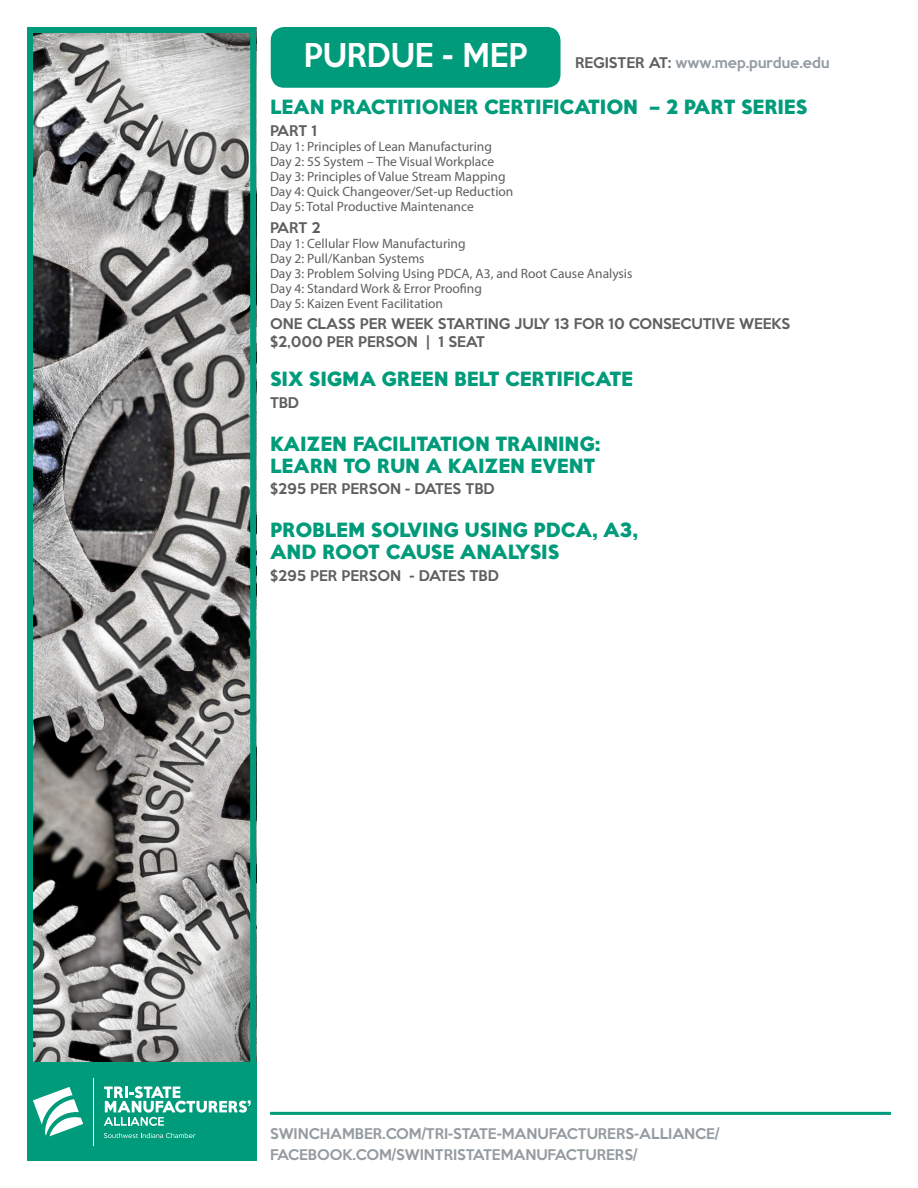
<style>
.page{position:relative;width:918px;height:1188px;background:#fff}
.page>*{position:absolute;margin:0;border:0;box-sizing:border-box;transform-origin:0 0}
.t1{font:500 30px "Keep Calm";color:#fff;scale:.96 1}
.t2{font:800 18px/21.6px "Keep Calm";color:#009b7a}
.t3{font:13.5px "Myriad Pro";color:#5f5f62}
.t4{font:500 13.5px "Keep Calm";color:#5f5f62}
.t5{font:500 13.5px/21px "Keep Calm";color:#959ca1}
.s1{color:#5f5f62}
</style>
<div class="page">
<img style="left:34px;top:34px;width:215px;height:1029px">
<div style="left:27px;top:27px;width:229px;height:1049px;border:6px solid #009b7a"></div>
<div style="left:27px;top:1063px;width:229px;height:98px;background:#009b7a"></div>
<hr style="left:93px;top:1079px;width:1px;height:67px;background:#fff">
<svg style="left:33px;top:1087px;width:50px;height:49px"></svg>
<svg style="left:104px;top:1086px;width:147px;height:40px"></svg>
<svg style="left:104px;top:1133px;width:92px;height:5px"></svg>
<hr style="left:270px;top:1112px;width:621px;height:3px;background:#009b7a">
<div style="left:271px;top:27px;width:290px;height:61px;background:#009b7a;border-radius:14px"></div>
<p class="t1" style="left:304px;top:30px;width:234px">PURDUE - MEP</p>
<p class="t2" style="left:270px;top:95px;width:539px">LEAN PRACTITIONER CERTIFICATION – 2 PART SERIES</p>
<p class="t4" style="left:270px;top:119px;width:49px">PART 1</p>
<p class="t3" style="left:270px;top:138px;width:223px">Day 1: Principles of Lean Manufacturing</p>
<p class="t3" style="left:270px;top:153px;width:226px">Day 2: 5S System – The Visual Workplace</p>
<p class="t3" style="left:270px;top:168px;width:237px">Day 3: Principles of Value Stream Mapping</p>
<p class="t3" style="left:270px;top:183px;width:245px">Day 4: Quick Changeover/Set-up Reduction</p>
<p class="t3" style="left:270px;top:198px;width:205px">Day 5: Total Productive Maintenance</p>
<p class="t4" style="left:270px;top:216px;width:52px">PART 2</p>
<p class="t3" style="left:270px;top:235px;width:197px">Day 1: Cellular Flow Manufacturing</p>
<p class="t3" style="left:270px;top:250px;width:156px">Day 2: Pull/Kanban Systems</p>
<p class="t3" style="left:270px;top:265px;width:364px">Day 3: Problem Solving Using PDCA, A3, and Root Cause Analysis</p>
<p class="t3" style="left:270px;top:280px;width:213px">Day 4: Standard Work &amp; Error Proofing</p>
<p class="t3" style="left:270px;top:295px;width:175px">Day 5: Kaizen Event Facilitation</p>
<p class="t4" style="left:270px;top:312px;width:522px">ONE CLASS PER WEEK STARTING JULY 13 FOR 10 CONSECUTIVE WEEKS</p>
<p class="t4" style="left:270px;top:330px;width:216px">$2,000 PER PERSON | 1 SEAT</p>
<p class="t2" style="left:270px;top:367px;width:364px">SIX SIGMA GREEN BELT CERTIFICATE</p>
<p class="t4" style="left:270px;top:391px;width:31px">TBD</p>
<p class="t2" style="left:270px;top:432px;width:332px">KAIZEN FACILITATION TRAINING:<br>LEARN TO RUN A KAIZEN EVENT</p>
<p class="t4" style="left:270px;top:477px;width:226px">$295 PER PERSON - DATES TBD</p>
<p class="t2" style="left:270px;top:518px;width:369px">PROBLEM SOLVING USING PDCA, A3,<br>AND ROOT CAUSE ANALYSIS</p>
<p class="t4" style="left:270px;top:564px;width:231px">$295 PER PERSON - DATES TBD</p>
<p class="t5" style="left:575px;top:51px;width:256px"><span class="s1">REGISTER AT:</span> www.mep.purdue.edu</p>
<p class="t5" style="left:270px;top:1122px;width:451px">SWINCHAMBER.COM/TRI-STATE-MANUFACTURERS-ALLIANCE/<br>FACEBOOK.COM/SWINTRISTATEMANUFACTURERS/</p>
</div>
